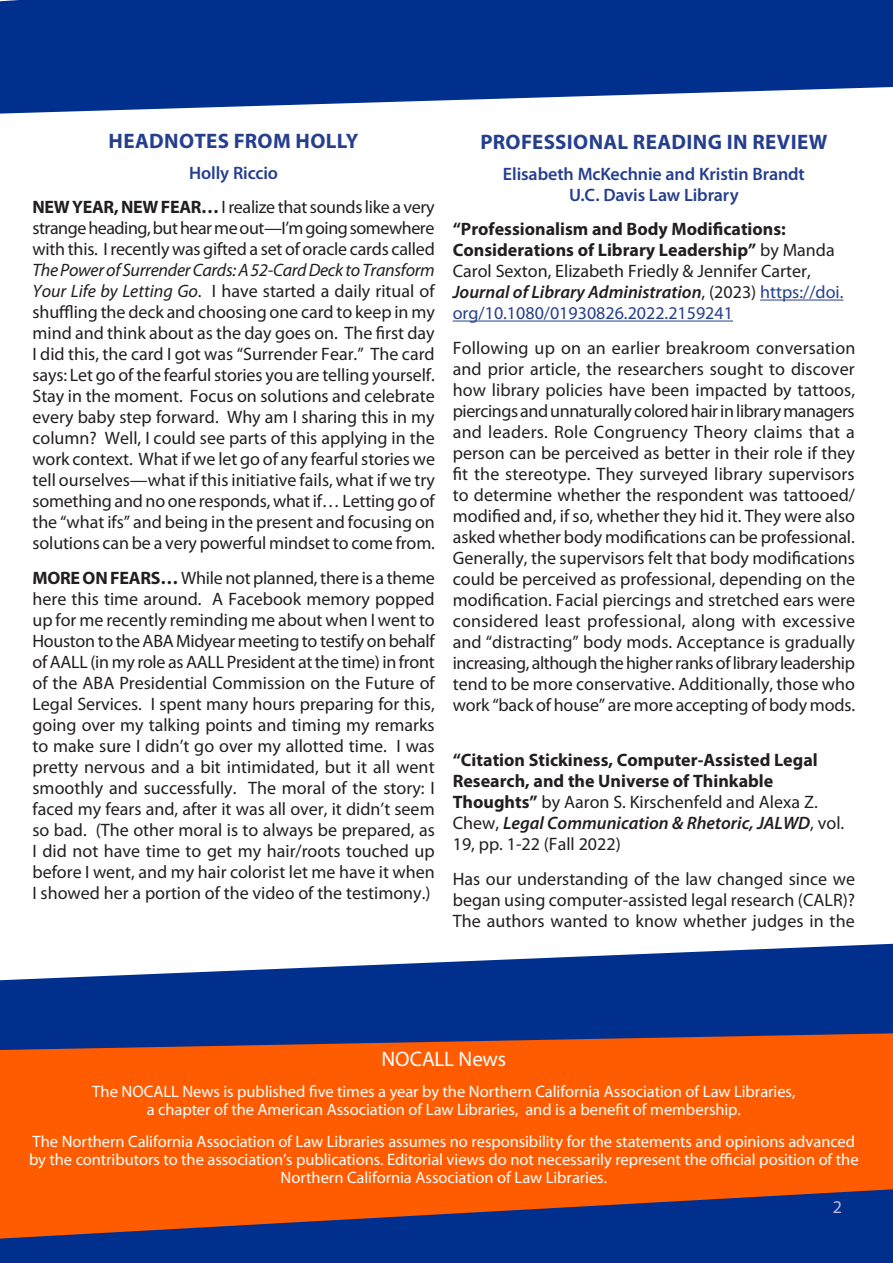
<style>
.page{position:relative;width:893px;height:1263px;background:#fff}
.page>*{position:absolute;margin:0;border:0;box-sizing:border-box;transform-origin:0 0}
.Article_Title{font:700 21px "Myriad Pro";letter-spacing:.02em;color:#253f8e}
.MainText{font:21px "Myriad Pro";letter-spacing:-.005em;color:#fff}
.MainText-2{font:18px/21px "Myriad Pro";color:#231f20;text-align:justify}
.MainText-3{font:700 18px/21px "Myriad Pro";color:#231f20}
.MainText-4{font:600 18px/21px "Myriad Pro";letter-spacing:-.005em;color:#253f8e;text-align:center}
.t1{font:18px "Myriad Pro";color:#bbbbd9}
.MainText-5{font:16.5px/18px "Myriad Pro";letter-spacing:-.005em;color:#fff;text-align:center}
.s1{font-weight:700}
.s2{font-style:italic}
.s3{font-weight:400}
.s4{font-weight:600;font-style:italic}
.s5{font-weight:400;color:#253f8e}
</style>
<div class="page">
<svg style="left:0;top:0;width:893px;height:114px;background:#1f489a"></svg>
<div style="left:0;top:997px;width:893px;height:266px;background:#ff5c01"></div>
<svg style="left:0;top:943px;width:893px;height:107px;fill:#012f8d"></svg>
<svg style="left:0;top:1189px;width:893px;height:74px;fill:#012f8d"></svg>
<hr style="left:760px;top:300px;width:83px;height:1px;background:#253f8e">
<hr style="left:453px;top:321px;width:280px;height:1px;background:#253f8e">
<p class="Article_Title" style="left:109px;top:127px;width:252px">HEADNOTES FROM HOLLY</p>
<p class="MainText-4" style="left:189px;top:162px;width:90px">Holly Riccio</p>
<p class="MainText-2" style="left:32px;top:196px;width:404px"><span class="s1">NEW YEAR, NEW FEAR…</span> I realize that sounds like a very strange heading, but hear me out—I’m going somewhere with this. I recently was gifted a set of oracle cards called <span class="s2">The Power of Surrender Cards: A 52-Card Deck to Transform Your Life by Letting Go</span>. I have started a daily ritual of shuffling the deck and choosing one card to keep in my mind and think about as the day goes on. The first day I did this, the card I got was “Surrender Fear.” The card says: Let go of the fearful stories you are telling yourself.<br>Stay in the moment. Focus on solutions and celebrate every baby step forward. Why am I sharing this in my column? Well, I could see parts of this applying in the work context. What if we let go of any fearful stories we tell ourselves—what if this initiative fails, what if we try something and no one responds, what if… Letting go of the “what ifs” and being in the present and focusing on solutions can be a very powerful mindset to come from.</p>
<p class="MainText-2" style="left:32px;top:567px;width:404px"><span class="s1">MORE ON FEARS…</span> While not planned, there is a theme here this time around. A Facebook memory popped up for me recently reminding me about when I went to Houston to the ABA Midyear meeting to testify on behalf of AALL (in my role as AALL President at the time) in front of the ABA Presidential Commission on the Future of Legal Services. I spent many hours preparing for this, going over my talking points and timing my remarks to make sure I didn’t go over my allotted time. I was pretty nervous and a bit intimidated, but it all went smoothly and successfully. The moral of the story: I faced my fears and, after it was all over, it didn’t seem so bad. (The other moral is to always be prepared, as I did not have time to get my hair/roots touched up before I went, and my hair colorist let me have it when I showed her a portion of the video of the testimony.)</p>
<p class="Article_Title" style="left:480px;top:128px;width:348px">PROFESSIONAL READING IN REVIEW</p>
<p class="MainText-4" style="left:503px;top:163px;width:303px">Elisabeth McKechnie and Kristin Brandt<br>U.C. Davis Law Library</p>
<p class="MainText-3" style="left:453px;top:218px;width:392px">“Professionalism and Body Modifications:<br>Considerations of Library Leadership” <span class="s3">by Manda Carol Sexton, Elizabeth Friedly &amp; Jennifer Carter, </span><span class="s4">Journal of Library Administration</span><span class="s3">, (2023)</span> <span class="s5">https://doi. org/10.1080/01930826.2022.2159241</span></p>
<p class="MainText-2" style="left:453px;top:337px;width:404px">Following up on an earlier breakroom conversation and prior article, the researchers sought to discover how library policies have been impacted by tattoos, piercings and unnaturally colored hair in library managers and leaders. Role Congruency Theory claims that a person can be perceived as better in their role if they fit the stereotype. They surveyed library supervisors to determine whether the respondent was tattooed/ modified and, if so, whether they hid it. They were also asked whether body modifications can be professional.<br>Generally, the supervisors felt that body modifications could be perceived as professional, depending on the modification. Facial piercings and stretched ears were considered least professional, along with excessive and “distracting” body mods. Acceptance is gradually increasing, although the higher ranks of library leadership tend to be more conservative. Additionally, those who work “back of house” are more accepting of body mods.</p>
<p class="MainText-3" style="left:453px;top:749px;width:393px">“Citation Stickiness, Computer-Assisted Legal Research, and the Universe of Thinkable Thoughts” <span class="s3">by Aaron S. Kirschenfeld and Alexa Z.<br>Chew,</span> <span class="s4">Legal Communication &amp; Rhetoric, JALWD</span><span class="s3">, vol.<br>19, pp. 1-22 (Fall 2022)</span></p>
<p class="MainText-2" style="left:453px;top:868px;width:404px">Has our understanding of the law changed since we began using computer-assisted legal research (CALR)?<br>The authors wanted to know whether judges in the</p>
<p class="MainText" style="left:382px;top:1046px;width:126px">NOCALL News</p>
<p class="MainText-5" style="left:92px;top:1082px;width:705px">The NOCALL News is published five times a year by the Northern California Association of Law Libraries, a chapter of the American Association of Law Libraries, and is a benefit of membership.</p>
<p class="MainText-5" style="left:29px;top:1132px;width:831px">The Northern California Association of Law Libraries assumes no responsibility for the statements and opinions advanced by the contributors to the association’s publications. Editorial views do not necessarily represent the official position of the<br>Northern California Association of Law Libraries.</p>
<p class="t1" style="left:833px;top:1196px;width:11px">2</p>
</div>
